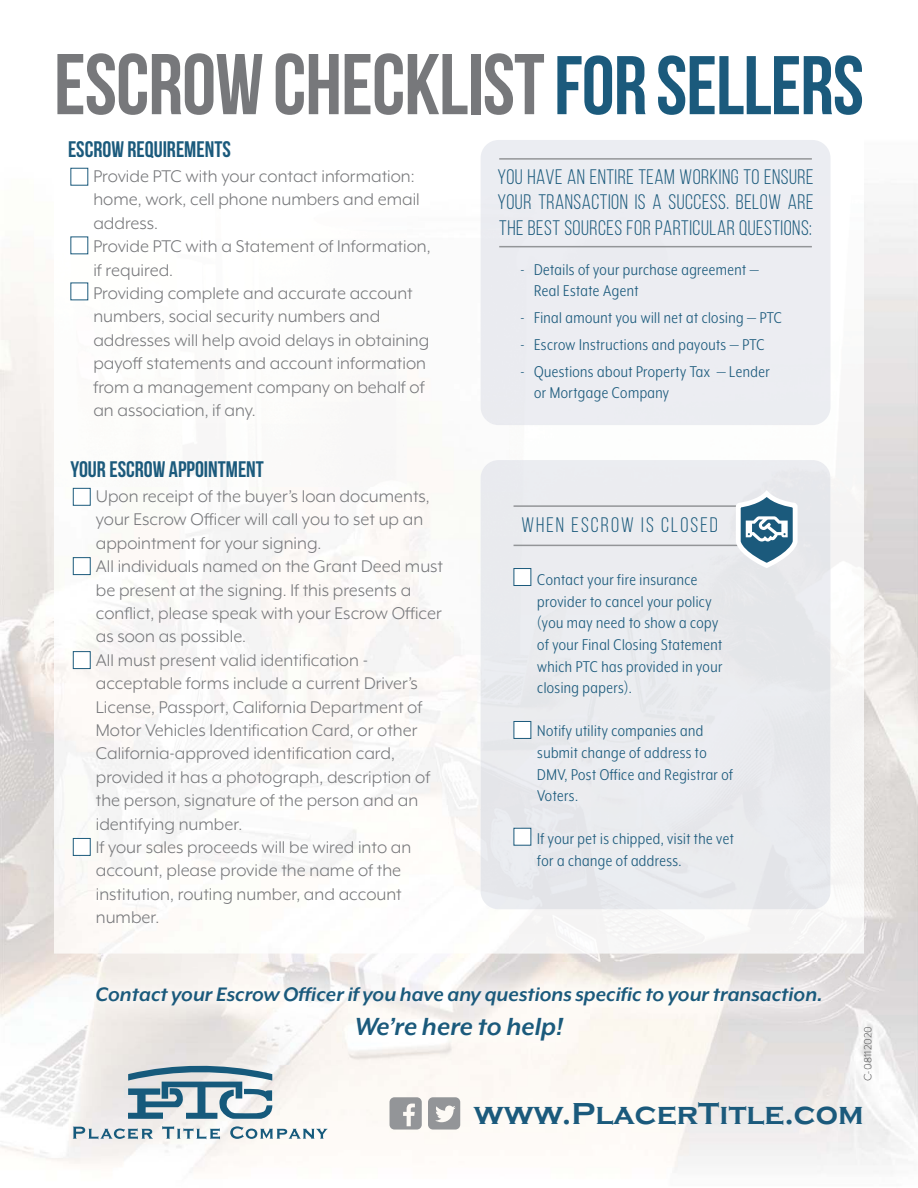
<style>
.page{position:relative;width:918px;height:1188px;background:#fff}
.page>*{position:absolute;margin:0;border:0;box-sizing:border-box;transform-origin:0 0}
.t1{font:85.95px "Bebas Neue";letter-spacing:-.01em;color:#77787b}
.t2{font:700 31.2px "Copperplate Gothic";color:#1b5a7c}
.t3{font:italic 700 28.5px "Mr Eaves XL Mod OT";color:#1b5a7c}
.t4{font:italic 700 22.5px "Mr Eaves XL Mod OT";color:#1b5a7c}
.t5{font:22.5px "Bebas Neue";color:#1b5a7c}
.t6{font:21px/25.2px "Bebas Neue";letter-spacing:.025em;color:#1b5a7c;text-align:justify}
.t7{font:21px "Bebas Neue";letter-spacing:.1em;color:#1b5a7c}
.t8{font:19.5px/23.4px "Mr Eaves XL Mod OT";color:#77787b}
.t9{font:18px/21.6px "Mr Eaves XL Mod Nar OT";letter-spacing:.025em;color:#1b5a7c}
.t10{font:300 10.5px "Brandon Grotesque";color:#404041}
.s1{font-size:82.95px;color:#1b5a7c}
</style>
<div class="page">
<img style="left:0;top:282px;width:101px;height:882px">
<img style="left:816px;top:202px;width:102px;height:964px">
<img style="left:101px;top:953px;width:715px;height:9px">
<img style="left:54px;top:141px;width:455px;height:812px">
<img style="left:814px;top:202px;width:50px;height:751px">
<div style="left:71px;top:168px;width:17px;height:17px;background:#fff"></div>
<div style="left:73px;top:488px;width:17px;height:17px;background:#fff"></div>
<div style="left:73px;top:488px;width:18px;height:18px;border:1px solid #1b5a7c"></div>
<div style="left:71px;top:237px;width:17px;height:17px;background:#fff"></div>
<div style="left:73px;top:558px;width:17px;height:17px;background:#fff"></div>
<div style="left:73px;top:557px;width:18px;height:18px;border:1px solid #1b5a7c"></div>
<div style="left:71px;top:283px;width:17px;height:17px;background:#fff"></div>
<div style="left:73px;top:652px;width:17px;height:17px;background:#fff"></div>
<div style="left:73px;top:651px;width:18px;height:18px;border:1px solid #1b5a7c"></div>
<div style="left:73px;top:838px;width:17px;height:17px;background:#fff"></div>
<div style="left:73px;top:838px;width:18px;height:18px;border:1px solid #1b5a7c"></div>
<img style="left:72px;top:962px;width:773px;height:103px">
<svg style="left:428px;top:1097px;width:32px;height:33px"></svg>
<svg style="left:390px;top:1097px;width:32px;height:33px"></svg>
<div style="left:481px;top:140px;width:350px;height:285px;background:#ecedf2;border-radius:18px"></div>
<hr style="left:499px;top:246px;width:313px;height:1px;background:#939598">
<hr style="left:499px;top:158px;width:313px;height:2px;background:#939598">
<div style="left:481px;top:460px;width:350px;height:449px;background:#eaecef"></div>
<hr style="left:514px;top:505px;width:253px;height:2px;background:#939598">
<hr style="left:514px;top:545px;width:253px;height:1px;background:#939598">
<div style="left:514px;top:569px;width:17px;height:16px;background:#fff"></div>
<div style="left:514px;top:568px;width:17px;height:18px;border:1px solid #1b5a7c"></div>
<div style="left:514px;top:721px;width:17px;height:17px;background:#fff"></div>
<div style="left:514px;top:721px;width:17px;height:18px;border:1px solid #1b5a7c"></div>
<div style="left:514px;top:828px;width:17px;height:17px;background:#fff"></div>
<div style="left:514px;top:828px;width:17px;height:18px;border:1px solid #1b5a7c"></div>
<svg style="left:733px;top:486px;width:67px;height:84px"></svg>
<svg style="left:73px;top:1127px;width:80px;height:12px"></svg>
<svg style="left:162px;top:1126px;width:58px;height:13px"></svg>
<svg style="left:230px;top:1126px;width:98px;height:13px"></svg>
<svg style="left:128px;top:1063px;width:144px;height:56px;background:#91acba"></svg>
<h1 class="t1" style="left:54px;top:34px;width:811px">ESCROW CHECKLIST <span class="s1">FOR SELLERS</span></h1>
<p class="t5" style="left:68px;top:136px;width:164px">ESCROW REQUIREMENTS</p>
<p class="t8" style="left:93px;top:163px;width:339px">Provide PTC with your contact information: home, work, cell phone numbers and email address.<br>Provide PTC with a Statement of Information, if required.<br>Providing complete and accurate account numbers, social security numbers and addresses will help avoid delays in obtaining payoff statements and account information from a management company on behalf of an association, if any.</p>
<p class="t5" style="left:70px;top:456px;width:195px">YOUR ESCROW APPOINTMENT</p>
<p class="t8" style="left:96px;top:484px;width:349px">Upon receipt of the buyer’s loan documents, your Escrow Officer will call you to set up an appointment for your signing.<br>All individuals named on the Grant Deed must be present at the signing. If this presents a conflict, please speak with your Escrow Officer as soon as possible.<br>All must present valid identification - acceptable forms include a current Driver’s License, Passport, California Department of Motor Vehicles Identification Card, or other California-approved identification card, provided it has a photograph, description of the person, signature of the person and an identifying number.<br>If your sales proceeds will be wired into an account, please provide the name of the institution, routing number, and account number.</p>
<p class="t6" style="left:498px;top:164px;width:318px">YOU HAVE AN ENTIRE TEAM WORKING TO ENSURE YOUR TRANSACTION IS A SUCCESS. BELOW ARE THE BEST SOURCES FOR PARTICULAR QUESTIONS:</p>
<p class="t9" style="left:534px;top:259px;width:226px;line-height:21px;text-indent:-14px">- Details of your purchase agreement —<br>Real Estate Agent</p>
<p class="t9" style="left:521px;top:306px;width:263px">- Final amount you will net at closing — PTC</p>
<p class="t9" style="left:521px;top:333px;width:246px">- Escrow Instructions and payouts — PTC</p>
<p class="t9" style="left:534px;top:361px;width:237px;line-height:21px;text-indent:-14px">- Questions about Property Tax — Lender or Mortgage Company</p>
<p class="t7" style="left:521px;top:513px;width:198px">WHEN ESCROW IS CLOSED</p>
<p class="t9" style="left:537px;top:568px;width:187px">Contact your fire insurance provider to cancel your policy (you may need to show a copy of your Final Closing Statement which PTC has provided in your closing papers).</p>
<p class="t9" style="left:537px;top:719px;width:197px">Notify utility companies and submit change of address to<br>DMV, Post Office and Registrar of<br>Voters.</p>
<p class="t9" style="left:537px;top:827px;width:198px">If your pet is chipped, visit the vet for a change of address.</p>
<p class="t4" style="left:95px;top:983px;width:729px">Contact your Escrow Officer if you have any questions specific to your transaction.</p>
<h3 class="t3" style="left:355px;top:1012px;width:210px">We’re here to help!</h3>
<p class="t10" style="left:862px;top:1081px;width:57px;rotate:-90deg">C-08112020</p>
<h2 class="t2" style="left:474px;top:1097px;width:391px">www.PlacerTitle.com</h2>
</div>
